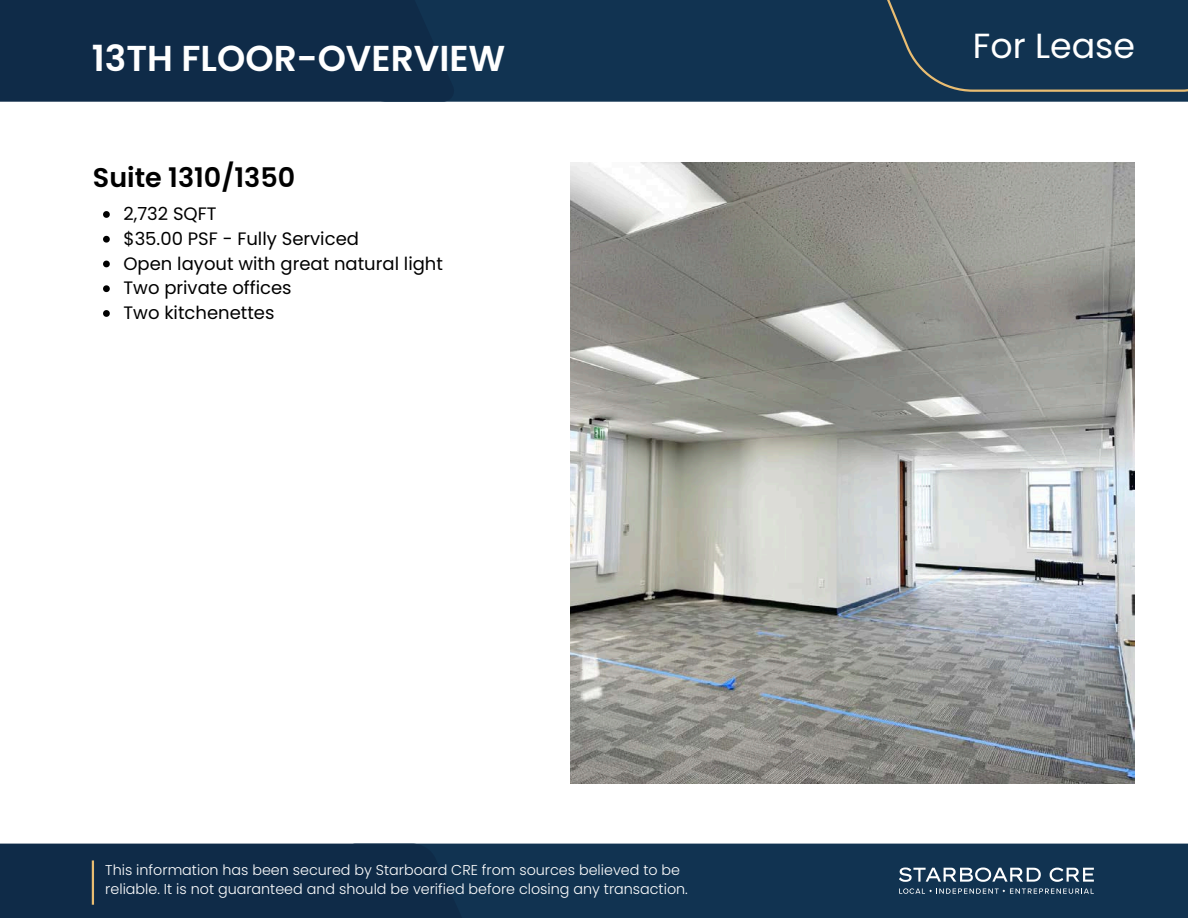
<style>
.page{position:relative;width:1188px;height:918px;background:#fff}
.page>*{position:absolute;margin:0;border:0;box-sizing:border-box;transform-origin:0 0}
.t1{font:600 36px "Poppins";color:#fff}
.t2{font:34.8px "Poppins";color:#fff}
.t3{font:600 27px "Poppins";color:#000}
.t4{font:18px "Poppins";color:#000}
.t5{font:300 14.25px/19px "Poppins";color:#fefefe}
</style>
<div class="page">
<div style="left:344px;top:844px;width:844px;height:74px;background:#113351"></div>
<div style="left:0;top:844px;width:480px;height:74px;background:#0f2b48"></div>
<div style="left:454px;top:0;width:734px;height:102px;background:#113351"></div>
<div style="left:0;top:0;width:454px;height:102px;background:#0f2b48"></div>
<div style="left:859px;top:0;width:329px;height:92px;background:#113351"></div>
<svg style="left:899px;top:867px;width:142px;height:15px"></svg>
<svg style="left:1050px;top:868px;width:44px;height:14px"></svg>
<svg style="left:899px;top:888px;width:195px;height:6px"></svg>
<hr style="left:92px;top:860px;width:2px;height:45px;background:#e9bd72">
<img style="left:571px;top:162px;width:564px;height:621px">
<svg style="left:103px;top:211px;width:7px;height:7px"></svg>
<svg style="left:103px;top:236px;width:7px;height:7px"></svg>
<svg style="left:103px;top:261px;width:7px;height:6px"></svg>
<svg style="left:103px;top:285px;width:7px;height:7px"></svg>
<svg style="left:103px;top:310px;width:7px;height:7px"></svg>
<h1 class="t1" style="left:92px;top:34px;width:415px">13TH FLOOR-OVERVIEW</h1>
<h3 class="t3" style="left:93px;top:158px;width:204px">Suite 1310/1350</h3>
<p class="t4" style="left:124px;top:201px;width:95px">2,732 SQFT</p>
<p class="t4" style="left:124px;top:226px;width:237px">$35.00 PSF - Fully Serviced</p>
<p class="t4" style="left:124px;top:251px;width:321px">Open layout with great natural light</p>
<p class="t4" style="left:124px;top:275px;width:170px">Two private offices</p>
<p class="t4" style="left:124px;top:300px;width:153px">Two kitchenettes</p>
<h2 class="t5" style="left:105px;top:861px;width:584px">This information has been secured by Starboard CRE from sources believed to be reliable. It is not guaranteed and should be verified before closing any transaction.</h2>
<p class="t2" style="left:973px;top:22px;width:164px">For Lease</p>
</div>
